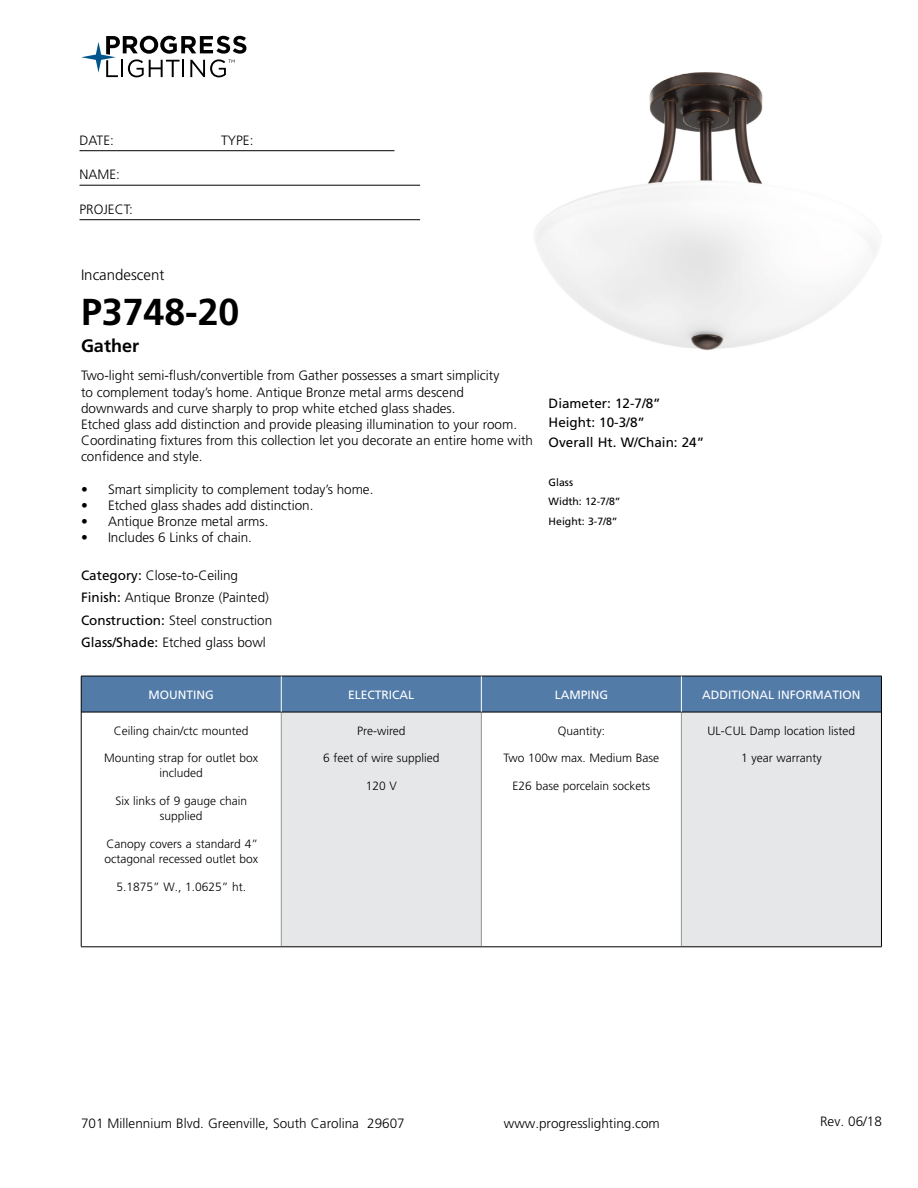
<style>
.page{position:relative;width:918px;height:1188px;background:#fff}
.page>*{position:absolute;margin:0;border:0;box-sizing:border-box;transform-origin:0 0}
.t1{font:700 37.5px "Frutiger LT Std";color:#000}
.t2{font:700 18px "Frutiger LT Std";color:#000}
.t3{font:300 15px "Frutiger LT Std";color:#000}
.t4{font:300 13.5px/16.2px "Frutiger LT Std";color:#000}
.t5{font:13.5px/19.5px "Frutiger LT Std";color:#000}
.t6{font:300 12px/15px "Frutiger LT Std";color:#000;text-align:center}
.t7{font:12px "Frutiger LT Std";color:#fff}
.t8{font:10.5px/19.5px "Frutiger LT Std";color:#000}
.s1{font-weight:400}
</style>
<div class="page">
<svg style="left:81px;top:36px;width:165px;height:41px"></svg>
<hr style="left:80px;top:150px;width:314px;height:1px;background:#000">
<hr style="left:80px;top:185px;width:340px;height:1px;background:#000">
<hr style="left:80px;top:219px;width:340px;height:1px;background:#000">
<div style="left:82px;top:677px;width:799px;height:35px;background:#527ba8"></div>
<div style="left:281px;top:712px;width:200px;height:235px;background:#e6e7e8"></div>
<div style="left:681px;top:712px;width:200px;height:235px;background:#e6e7e8"></div>
<hr style="left:281px;top:712px;width:1px;height:234px;background:#939598">
<hr style="left:481px;top:712px;width:1px;height:234px;background:#939598">
<hr style="left:681px;top:712px;width:1px;height:234px;background:#939598">
<hr style="left:81px;top:712px;width:200px;height:1px;background:#000">
<hr style="left:281px;top:712px;width:200px;height:1px;background:#000">
<hr style="left:481px;top:712px;width:200px;height:1px;background:#000">
<hr style="left:681px;top:712px;width:200px;height:1px;background:#000">
<hr style="left:81px;top:946px;width:200px;height:1px;background:#000">
<hr style="left:281px;top:946px;width:200px;height:1px;background:#000">
<hr style="left:481px;top:946px;width:200px;height:1px;background:#000">
<hr style="left:681px;top:946px;width:201px;height:1px;background:#000">
<hr style="left:81px;top:676px;width:200px;height:1px;background:#000">
<hr style="left:81px;top:676px;width:1px;height:36px;background:#000">
<hr style="left:281px;top:676px;width:200px;height:1px;background:#000">
<hr style="left:481px;top:676px;width:200px;height:1px;background:#000">
<hr style="left:681px;top:676px;width:201px;height:1px;background:#000">
<hr style="left:881px;top:676px;width:1px;height:36px;background:#000">
<hr style="left:81px;top:712px;width:1px;height:234px;background:#000">
<hr style="left:881px;top:712px;width:1px;height:234px;background:#000">
<hr style="left:281px;top:676px;width:1px;height:36px;background:#fff">
<hr style="left:681px;top:676px;width:1px;height:36px;background:#fff">
<hr style="left:481px;top:676px;width:1px;height:36px;background:#fff">
<img style="left:534px;top:72px;width:343px;height:278px">
<p class="t4" style="left:80px;top:132px;width:36px">DATE:</p>
<p class="t4" style="left:221px;top:132px;width:34px">TYPE:</p>
<p class="t4" style="left:79px;top:167px;width:42px">NAME:</p>
<p class="t4" style="left:79px;top:201px;width:55px">PROJECT:</p>
<p class="t3" style="left:81px;top:266px;width:85px">Incandescent</p>
<h1 class="t1" style="left:81px;top:290px;width:160px">P3748-20</h1>
<h2 class="t2" style="left:81px;top:335px;width:60px">Gather</h2>
<p class="t4" style="left:81px;top:368px;width:454px">Two-light semi-flush/convertible from Gather possesses a smart simplicity<br>to complement today’s home. Antique Bronze metal arms descend downwards and curve sharply to prop white etched glass shades.<br>Etched glass add distinction and provide pleasing illumination to your room.<br>Coordinating fixtures from this collection let you decorate an entire home with confidence and style.</p>
<p class="t4" style="left:81px;top:481px;width:294px">• Smart simplicity to complement today’s home.</p>
<p class="t4" style="left:81px;top:497px;width:234px">• Etched glass shades add distinction.</p>
<p class="t4" style="left:81px;top:514px;width:189px">• Antique Bronze metal arms.</p>
<p class="t4" style="left:81px;top:530px;width:173px">• Includes 6 Links of chain.</p>
<p class="t4" style="left:81px;top:564px;width:193px;line-height:22.5px"><span class="s1">Category:</span> Close-to-Ceiling<br><span class="s1">Finish:</span> Antique Bronze (Painted)<br><span class="s1">Construction:</span> Steel construction<br><span class="s1">Glass/Shade:</span> Etched glass bowl</p>
<p class="t7" style="left:149px;top:687px;width:67px">MOUNTING</p>
<p class="t7" style="left:348px;top:687px;width:68px">ELECTRICAL</p>
<p class="t7" style="left:555px;top:687px;width:55px">LAMPING</p>
<p class="t7" style="left:702px;top:687px;width:160px">ADDITIONAL INFORMATION</p>
<p class="t6" style="left:114px;top:723px;width:136px">Ceiling chain/ctc mounted</p>
<p class="t6" style="left:104px;top:751px;width:156px">Mounting strap for outlet box included</p>
<p class="t6" style="left:115px;top:794px;width:133px">Six links of 9 gauge chain supplied</p>
<p class="t6" style="left:105px;top:836px;width:155px;text-align:left">Canopy covers a standard 4” octagonal recessed outlet box</p>
<p class="t6" style="left:116px;top:879px;width:131px">5.1875” W., 1.0625” ht.</p>
<p class="t5" style="left:549px;top:393px;width:157px">Diameter: 12-7/8”<br>Height: 10-3/8”<br>Overall Ht. W/Chain: 24”</p>
<p class="t8" style="left:549px;top:472px;width:74px">Glass<br>Width: 12-7/8”<br>Height: 3-7/8”</p>
<p class="t6" style="left:357px;top:723px;width:50px">Pre-wired</p>
<p class="t6" style="left:323px;top:751px;width:118px">6 feet of wire supplied</p>
<p class="t6" style="left:366px;top:779px;width:33px">120 V</p>
<p class="t6" style="left:708px;top:723px;width:149px">UL-CUL Damp location listed</p>
<p class="t6" style="left:741px;top:751px;width:82px">1 year warranty</p>
<p class="t6" style="left:558px;top:723px;width:49px">Quantity:</p>
<p class="t6" style="left:504px;top:751px;width:157px">Two 100w max. Medium Base</p>
<p class="t6" style="left:513px;top:779px;width:139px">E26 base porcelain sockets</p>
<p class="t4" style="left:81px;top:1115px;width:325px">701 Millennium Blvd. Greenville, South Carolina 29607</p>
<p class="t4" style="left:504px;top:1115px;width:158px">www.progresslighting.com</p>
<p class="t4" style="left:820px;top:1114px;width:63px">Rev. 06/18</p>
</div>
